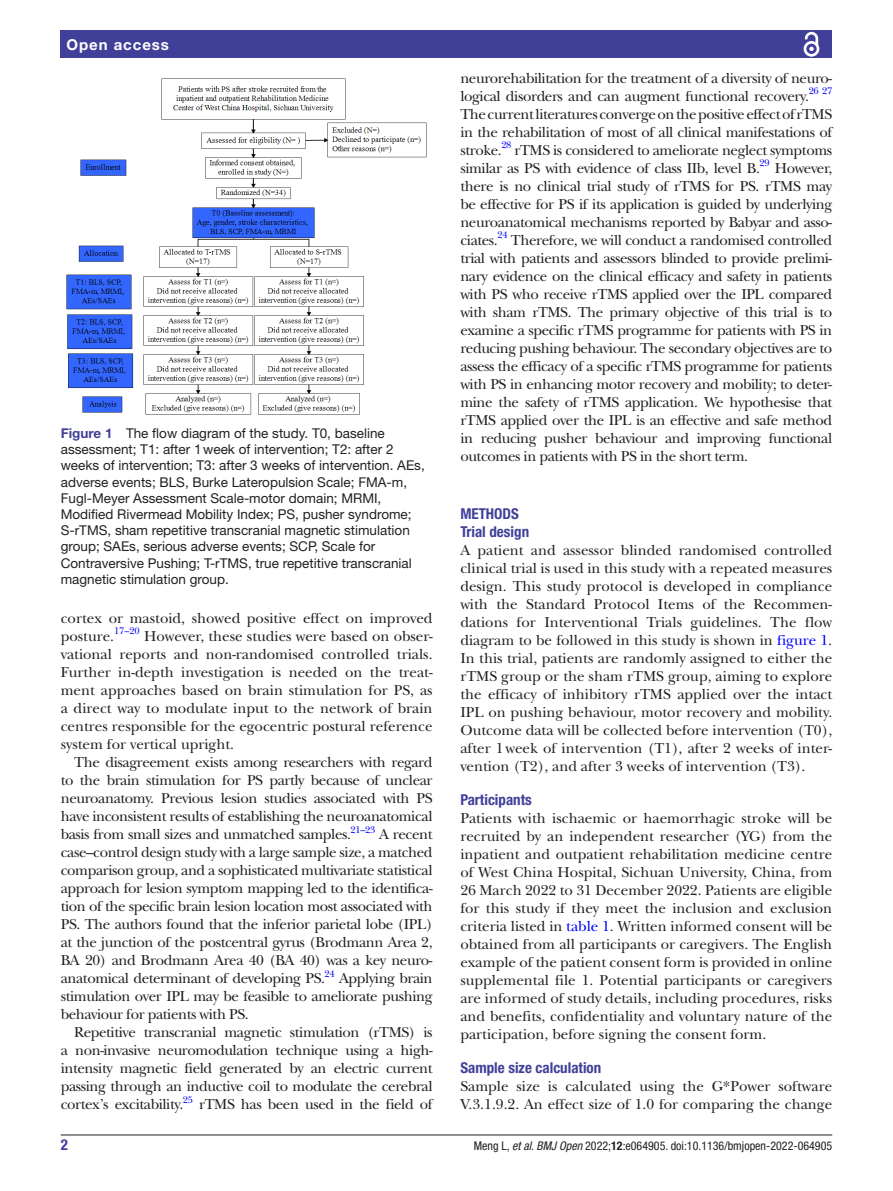
<style>
.page{position:relative;width:893px;height:1191px;background:#fff}
.page>*{position:absolute;margin:0;border:0;box-sizing:border-box;transform-origin:0 0}
.t1{font:15px/18px "New Baskerville";letter-spacing:-.025em;color:#231f20;text-align:justify}
.t2{font:15px/18px "New Baskerville";color:#231f20}
.t3{font:700 condensed 15px/18px "Helvetica Neue LT Std";color:#414099}
.t4{font:700 15px "Helvetica Neue LT Std";letter-spacing:.065em;color:#fff}
.t5{font:13.5px/16.2px "Helvetica Neue LT Std";color:#231f20}
.t6{font:condensed 12px "Helvetica Neue LT Std";color:#231f20}
.t7{font:9.9px "New Baskerville";letter-spacing:-.025em;color:#00f}
.s1{font-weight:700;color:#414099}
.s2{color:#00f}
.s3{font-style:italic}
.s4{font-weight:700}
</style>
<div class="page">
<hr style="left:61px;top:1134px;width:771px;height:1px;background:#231f20">
<div style="left:61px;top:31px;width:771px;height:27px;background:#414099"></div>
<svg style="left:803px;top:31px;width:17px;height:26px"></svg>
<img style="left:66px;top:78px;width:361px;height:337px">
<p class="t4" style="left:66px;top:35px;width:104px">Open access</p>
<p class="t5" style="left:61px;top:425px;width:366px"><span class="s1">Figure 1</span> The flow diagram of the study. T0, baseline assessment; T1: after 1week of intervention; T2: after 2 weeks of intervention; T3: after 3 weeks of intervention. AEs, adverse events; BLS, Burke Lateropulsion Scale; FMA-m, Fugl-Meyer Assessment Scale-motor domain; MRMI, Modified Rivermead Mobility Index; PS, pusher syndrome; S-rTMS, sham repetitive transcranial magnetic stimulation group; SAEs, serious adverse events; SCP, Scale for Contraversive Pushing; T-rTMS, true repetitive transcranial magnetic stimulation group.</p>
<p class="t2" style="left:61px;top:609px;width:373px">cortex or mastoid, showed positive effect on improved posture.</p>
<p class="t7" style="left:114px;top:625px;width:27px">17–20</p>
<p class="t1" style="left:61px;top:627px;width:373px;text-indent:83px">However, these studies were based on obser&shy;vational reports and non-randomised controlled trials.<br>Further in-depth investigation is needed on the treat&shy;ment approaches based on brain stimulation for PS, as a direct way to modulate input to the network of brain centres responsible for the egocentric postural reference system for vertical upright.</p>
<p class="t1" style="left:61px;top:753px;width:373px;text-indent:14px">The disagreement exists among researchers with regard to the brain stimulation for PS partly because of unclear neuroanatomy. Previous lesion studies associated with PS have inconsistent results of establishing the neuroanatomical basis from small sizes and unmatched samples.</p>
<p class="t7" style="left:351px;top:823px;width:26px">21–23</p>
<p class="t1" style="left:61px;top:825px;width:373px;text-indent:318px">A recent case–control design study with a large sample size, a matched comparison group, and a sophisticated multivariate statistical approach for lesion symptom mapping led to the identifica&shy;tion of the specific brain lesion location most associated with PS. The authors found that the inferior parietal lobe (IPL) at the junction of the postcentral gyrus (Brodmann Area 2, BA 20) and Brodmann Area 40 (BA 40) was a key neuro&shy;anatomical determinant of developing PS.<sup>24</sup> Applying brain stimulation over IPL may be feasible to ameliorate pushing behaviour for patients with PS.</p>
<p class="t1" style="left:61px;top:1023px;width:373px;text-indent:14px">Repetitive transcranial magnetic stimulation (rTMS) is a non-invasive neuromodulation technique using a high&shy;intensity magnetic field generated by an electric current passing through an inductive coil to modulate the cerebral cortex’s excitability.<sup>25</sup> rTMS has been used in the field of</p>
<p class="t1" style="left:460px;top:69px;width:373px">neurorehabilitation for the treatment of a diversity of neuro&shy;logical disorders and can augment functional recovery.</p>
<p class="t7" style="left:809px;top:85px;width:25px">26 27</p>
<p class="t1" style="left:460px;top:105px;width:373px">The current literatures converge on the positive effect of rTMS in the rehabilitation of most of all clinical manifestations of stroke.</p>
<p class="t7" style="left:501px;top:139px;width:12px">28</p>
<p class="t1" style="left:460px;top:141px;width:373px;text-indent:54px">rTMS is considered to ameliorate neglect symptoms similar as PS with evidence of class IIb, level B.</p>
<p class="t7" style="left:760px;top:157px;width:12px">29</p>
<p class="t1" style="left:460px;top:159px;width:373px;text-indent:314px">However, there is no clinical trial study of rTMS for PS. rTMS may be effective for PS if its application is guided by underlying neuroanatomical mechanisms reported by Babyar and asso&shy;ciates.</p>
<p class="t7" style="left:497px;top:229px;width:12px">24</p>
<p class="t1" style="left:460px;top:231px;width:373px;text-indent:51px">Therefore, we will conduct a randomised controlled trial with patients and assessors blinded to provide prelimi&shy;nary evidence on the clinical efficacy and safety in patients with PS who receive rTMS applied over the IPL compared with sham rTMS. The primary objective of this trial is to examine a specific rTMS programme for patients with PS in reducing pushing behaviour. The secondary objectives are to assess the efficacy of a specific rTMS programme for patients with PS in enhancing motor recovery and mobility; to deter&shy;mine the safety of rTMS application. We hypothesise that rTMS applied over the IPL is an effective and safe method in reducing pusher behaviour and improving functional outcomes in patients with PS in the short term.</p>
<p class="t3" style="left:460px;top:504px;width:70px">METHODS<br>Trial design</p>
<p class="t1" style="left:460px;top:541px;width:373px">A patient and assessor blinded randomised controlled clinical trial is used in this study with a repeated measures design. This study protocol is developed in compliance with the Standard Protocol Items of the Recommen&shy;dations for Interventional Trials guidelines. The flow diagram to be followed in this study is shown in <span class="s2">figure 1</span>.<br>In this trial, patients are randomly assigned to either the rTMS group or the sham rTMS group, aiming to explore the efficacy of inhibitory rTMS applied over the intact IPL on pushing behaviour, motor recovery and mobility.<br>Outcome data will be collected before intervention (T0), after 1week of intervention (T1), after 2 weeks of inter&shy;vention (T2), and after 3 weeks of intervention (T3).</p>
<p class="t3" style="left:460px;top:790px;width:73px">Participants</p>
<p class="t1" style="left:460px;top:809px;width:373px">Patients with ischaemic or haemorrhagic stroke will be recruited by an independent researcher (YG) from the inpatient and outpatient rehabilitation medicine centre of West China Hospital, Sichuan University, China, from 26 March 2022 to 31 December 2022. Patients are eligible for this study if they meet the inclusion and exclusion criteria listed in <span class="s2">table 1</span>. Written informed consent will be obtained from all participants or caregivers. The English example of the patient consent form is provided in online supplemental file 1. Potential participants or caregivers are informed of study details, including procedures, risks and benefits, confidentiality and voluntary nature of the participation, before signing the consent form.</p>
<p class="t3" style="left:460px;top:1058px;width:142px">Sample size calculation</p>
<p class="t2" style="left:460px;top:1077px;width:373px">Sample size is calculated using the G*Power software<br>V.3.1.9.2. An effect size of 1.0 for comparing the change</p>
<p class="t3" style="left:61px;top:1135px;width:9px">2</p>
<p class="t6" style="left:474px;top:1138px;width:360px">Meng L, <span class="s3">et al</span>. <span class="s3">BMJ Open</span> 2022;<span class="s4">12</span>:e064905. doi:10.1136/bmjopen-2022-064905</p>
</div>
